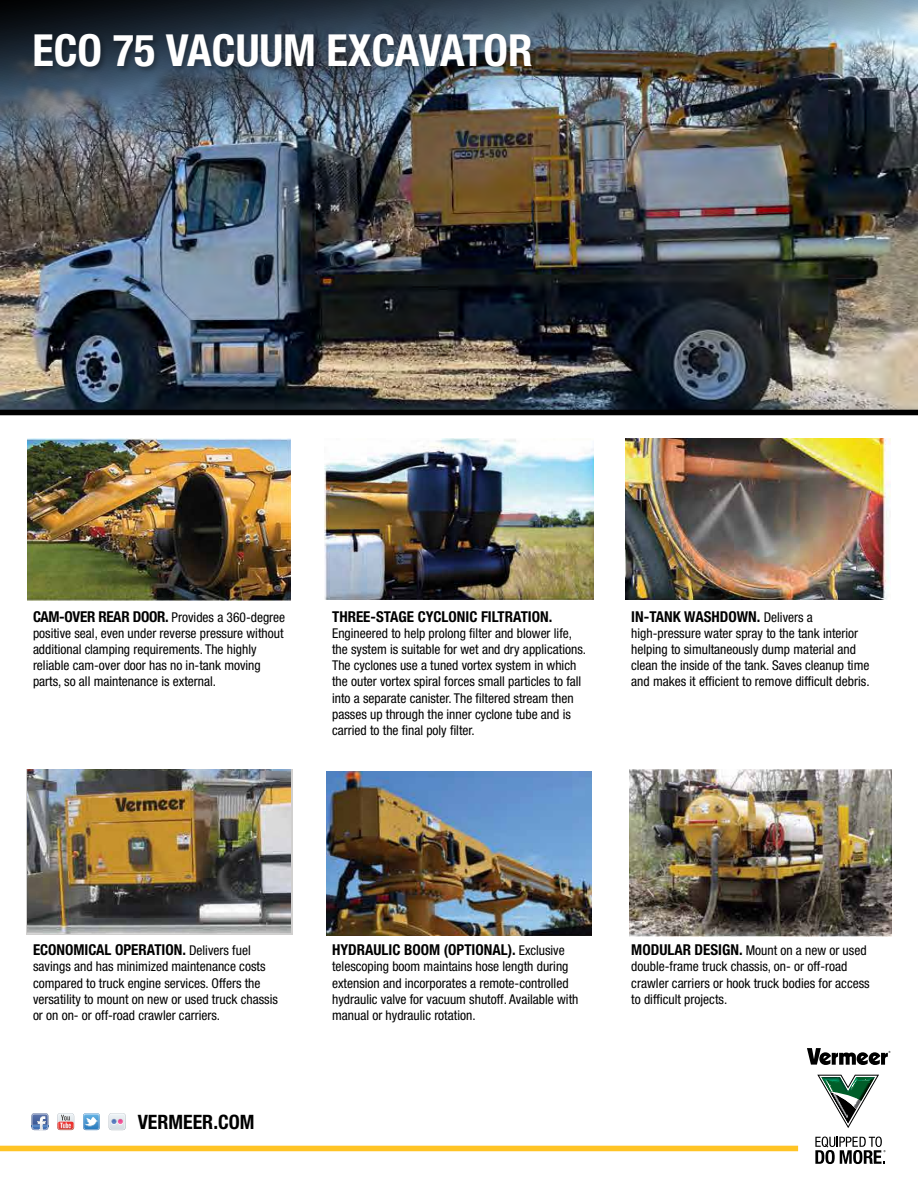
<style>
.page{position:relative;width:918px;height:1188px;background:#fff}
.page>*{position:absolute;margin:0;border:0;box-sizing:border-box;transform-origin:0 0}
.t1{font:700 condensed 44.25px "Helvetica Neue";color:#fff}
.t2{font:700 condensed 19.8px "Helvetica Neue";color:#000}
.t3{font:700 condensed 15px "Helvetica Neue";color:#000}
.t4{font:condensed 13.5px/16.2px "Helvetica Neue";color:#000}
.s1{font-weight:700;font-size:15px}
.s2{font-weight:400;font-size:13.5px}
</style>
<div class="page">
<img style="left:625px;top:438px;width:266px;height:161px">
<img style="left:326px;top:772px;width:266px;height:163px">
<div style="left:0;top:410px;width:918px;height:5px;background:#000"></div>
<div style="left:0;top:1146px;width:798px;height:5px;background:#ffc425"></div>
<svg style="left:807px;top:1048px;width:83px;height:17px"></svg>
<svg style="left:815px;top:1137px;width:71px;height:27px"></svg>
<svg style="left:817px;top:1075px;width:62px;height:53px"></svg>
<svg style="left:32px;top:1113px;width:17px;height:18px"></svg>
<img style="left:32px;top:1114px;width:16px;height:3px">
<svg style="left:109px;top:1113px;width:17px;height:17px"></svg>
<svg style="left:57px;top:1113px;width:17px;height:17px"></svg>
<svg style="left:83px;top:1113px;width:17px;height:17px"></svg>
<img style="left:630px;top:770px;width:261px;height:166px">
<img style="left:27px;top:770px;width:264px;height:164px">
<img style="left:27px;top:438px;width:264px;height:162px">
<img style="left:324px;top:438px;width:270px;height:162px">
<img style="left:0;top:0;width:918px;height:410px">
<div style="left:33px;top:32px;width:506px;height:42px;background:#000;opacity:.3"></div>
<h1 class="t1" style="left:33px;top:23px;width:502px">ECO 75 VACUUM EXCAVATOR</h1>
<p class="t4" style="left:33px;top:609px;width:254px"><span class="s1">CAM-OVER REAR DOOR.</span> Provides a 360-degree positive seal, even under reverse pressure without additional clamping requirements. The highly reliable cam-over door has no in-tank moving parts, so all maintenance is external.</p>
<p class="t3" style="left:332px;top:607px;width:222px">THREE-STAGE CYCLONIC FILTRATION.</p>
<p class="t4" style="left:332px;top:625px;width:256px">Engineered to help prolong filter and blower life, the system is suitable for wet and dry applications.<br>The cyclones use a tuned vortex system in which the outer vortex spiral forces small particles to fall into a separate canister. The filtered stream then passes up through the inner cyclone tube and is carried to the final poly filter.</p>
<p class="t3" style="left:631px;top:607px;width:183px">IN-TANK WASHDOWN. <span class="s2">Delivers a</span></p>
<p class="t4" style="left:631px;top:625px;width:240px">high-pressure water spray to the tank interior helping to simultaneously dump material and clean the inside of the tank. Saves cleanup time and makes it efficient to remove difficult debris.</p>
<p class="t3" style="left:33px;top:941px;width:219px">ECONOMICAL OPERATION. <span class="s2">Delivers fuel</span></p>
<p class="t4" style="left:33px;top:958px;width:246px">savings and has minimized maintenance costs compared to truck engine services. Offers the versatility to mount on new or used truck chassis or on on- or off-road crawler carriers.</p>
<h2 class="t2" style="left:138px;top:1110px;width:118px">VERMEER.COM</h2>
<p class="t3" style="left:332px;top:941px;width:234px">HYDRAULIC BOOM (OPTIONAL). <span class="s2">Exclusive</span></p>
<p class="t4" style="left:332px;top:958px;width:248px">telescoping boom maintains hose length during extension and incorporates a remote-controlled hydraulic valve for vacuum shutoff. Available with manual or hydraulic rotation.</p>
<p class="t4" style="left:631px;top:942px;width:240px"><span class="s1">MODULAR DESIGN.</span> Mount on a new or used double-frame truck chassis, on- or off-road crawler carriers or hook truck bodies for access to difficult projects.</p>
</div>
